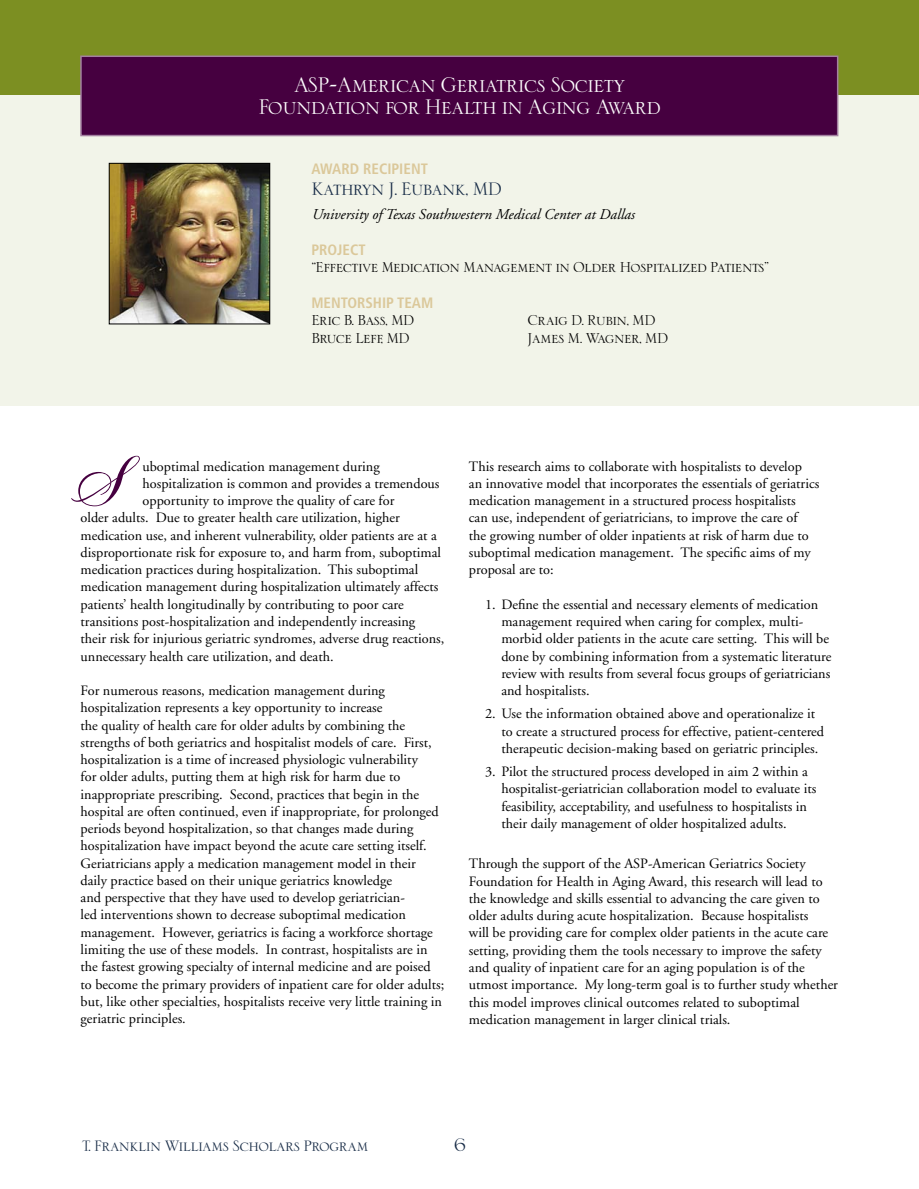
<style>
.page{position:relative;width:919px;height:1189px;background:#fff}
.page>*{position:absolute;margin:0;border:0;box-sizing:border-box;transform-origin:0 0}
.Text{font:69px "Yonkers";color:#460040}
.Awards{font:21px/22.5px "Sentian";color:#fff;text-align:center}
.t1{font:18px "Sentian";color:#172b46}
.Past_Awardee_Name{font:italic 15px "Adobe Garamond";color:#000}
.t2{font:15px "Sentian";color:#172b46}
.Recipient{font:700 condensed 15px "Frutiger";color:#dbc89a}
.Text-2{font:700 condensed 15px "Frutiger";color:#dbc89a}
.Text-3{font:14.25px/17.2px "Adobe Garamond";color:#000}
.numbered_list{font:14.25px/17.2px "Adobe Garamond";color:#000}
.Recipient-2{font:14.25px "Sentian";color:#000}
.Subtitle{font:14.25px "Sentian";color:#000}
</style>
<div class="page">
<div style="left:1px;top:1px;width:918px;height:94px;background:#7c8f22"></div>
<div style="left:1px;top:95px;width:918px;height:311px;background:#f2f4e9"></div>
<div style="left:81px;top:56px;width:756px;height:79px;background:#460040"></div>
<div style="left:80px;top:55px;width:758px;height:81px;border:2px solid #a380a0"></div>
<img style="left:111px;top:165px;width:157px;height:157px">
<div style="left:109px;top:163px;width:161px;height:161px;border:1px solid #000"></div>
<p class="Awards" style="left:258px;top:73px;width:403px">ASP-American Geriatrics Society<br>Foundation for Health in Aging Award</p>
<p class="Text-2" style="left:311px;top:160px;width:118px">AWARD RECIPIENT</p>
<p class="t1" style="left:311px;top:178px;width:191px">Kathryn J. Eubank, MD</p>
<p class="Past_Awardee_Name" style="left:311px;top:206px;width:324px">University of Texas Southwestern Medical Center at Dallas</p>
<p class="Recipient" style="left:311px;top:241px;width:56px">PROJECT</p>
<p class="Recipient-2" style="left:311px;top:258px;width:458px">“Effective Medication Management in Older Hospitalized Patients”</p>
<p class="Recipient" style="left:311px;top:294px;width:123px">MENTORSHIP TEAM</p>
<p class="Subtitle" style="left:311px;top:311px;width:104px">Eric B. Bass, MD</p>
<p class="Subtitle" style="left:527px;top:311px;width:129px">Craig D. Rubin, MD</p>
<p class="Subtitle" style="left:311px;top:329px;width:99px">Bruce Leff, MD</p>
<p class="Subtitle" style="left:527px;top:329px;width:142px">James M. Wagner, MD</p>
<p class="Text" style="left:81px;top:440px;width:50px">S</p>
<p class="Text-3" style="left:143px;top:457px;width:239px">uboptimal medication management during</p>
<p class="Text-3" style="left:143px;top:475px;width:298px">hospitalization is common and provides a tremendous</p>
<p class="Text-3" style="left:143px;top:492px;width:253px">opportunity to improve the quality of care for</p>
<p class="Text-3" style="left:81px;top:509px;width:321px">older adults. Due to greater health care utilization, higher</p>
<p class="Text-3" style="left:81px;top:526px;width:358px">medication use, and inherent vulnerability, older patients are at a</p>
<p class="Text-3" style="left:81px;top:544px;width:362px">disproportionate risk for exposure to, and harm from, suboptimal</p>
<p class="Text-3" style="left:81px;top:561px;width:339px">medication practices during hospitalization. This suboptimal</p>
<p class="Text-3" style="left:81px;top:578px;width:359px">medication management during hospitalization ultimately affects</p>
<p class="Text-3" style="left:81px;top:595px;width:325px">patients’ health longitudinally by contributing to poor care</p>
<p class="Text-3" style="left:81px;top:613px;width:336px">transitions post-hospitalization and independently increasing</p>
<p class="Text-3" style="left:81px;top:630px;width:365px">their risk for injurious geriatric syndromes, adverse drug reactions,</p>
<p class="Text-3" style="left:81px;top:647px;width:254px">unnecessary health care utilization, and death.</p>
<p class="Text-3" style="left:81px;top:682px;width:365px">For numerous reasons, medication management during hospitalization represents a key opportunity to increase<br>the quality of health care for older adults by combining the strengths of both geriatrics and hospitalist models of care. First, hospitalization is a time of increased physiologic vulnerability<br>for older adults, putting them at high risk for harm due to inappropriate prescribing. Second, practices that begin in the hospital are often continued, even if inappropriate, for prolonged periods beyond hospitalization, so that changes made during hospitalization have impact beyond the acute care setting itself.<br>Geriatricians apply a medication management model in their daily practice based on their unique geriatrics knowledge<br>and perspective that they have used to develop geriatrician-<br>led interventions shown to decrease suboptimal medication management. However, geriatrics is facing a workforce shortage limiting the use of these models. In contrast, hospitalists are in the fastest growing specialty of internal medicine and are poised to become the primary providers of inpatient care for older adults; but, like other specialties, hospitalists receive very little training in geriatric principles.</p>
<p class="Text-3" style="left:469px;top:457px;width:352px">This research aims to collaborate with hospitalists to develop<br>an innovative model that incorporates the essentials of geriatrics medication management in a structured process hospitalists<br>can use, independent of geriatricians, to improve the care of<br>the growing number of older inpatients at risk of harm due to suboptimal medication management. The specific aims of my proposal are to:</p>
<p class="numbered_list" style="left:501px;top:595px;width:331px;text-indent:-16px">1. Define the essential and necessary elements of medication management required when caring for complex, multi&shy;morbid older patients in the acute care setting. This will be done by combining information from a systematic literature review with results from several focus groups of geriatricians and hospitalists.</p>
<p class="numbered_list" style="left:501px;top:705px;width:324px;text-indent:-16px">2. Use the information obtained above and operationalize it to create a structured process for effective, patient-centered therapeutic decision-making based on geriatric principles.</p>
<p class="numbered_list" style="left:501px;top:763px;width:316px;text-indent:-16px">3. Pilot the structured process developed in aim 2 within a hospitalist-geriatrician collaboration model to evaluate its feasibility, acceptability, and usefulness to hospitalists in their daily management of older hospitalized adults.</p>
<p class="Text-3" style="left:469px;top:855px;width:371px">Through the support of the ASP-American Geriatrics Society Foundation for Health in Aging Award, this research will lead to the knowledge and skills essential to advancing the care given to older adults during acute hospitalization. Because hospitalists<br>will be providing care for complex older patients in the acute care setting, providing them the tools necessary to improve the safety and quality of inpatient care for an aging population is of the utmost importance. My long-term goal is to further study whether this model improves clinical outcomes related to suboptimal medication management in larger clinical trials.</p>
<p class="t2" style="left:82px;top:1136px;width:287px">T. Franklin Williams Scholars Program</p>
<p class="t1" style="left:453px;top:1133px;width:14px">6</p>
</div>
